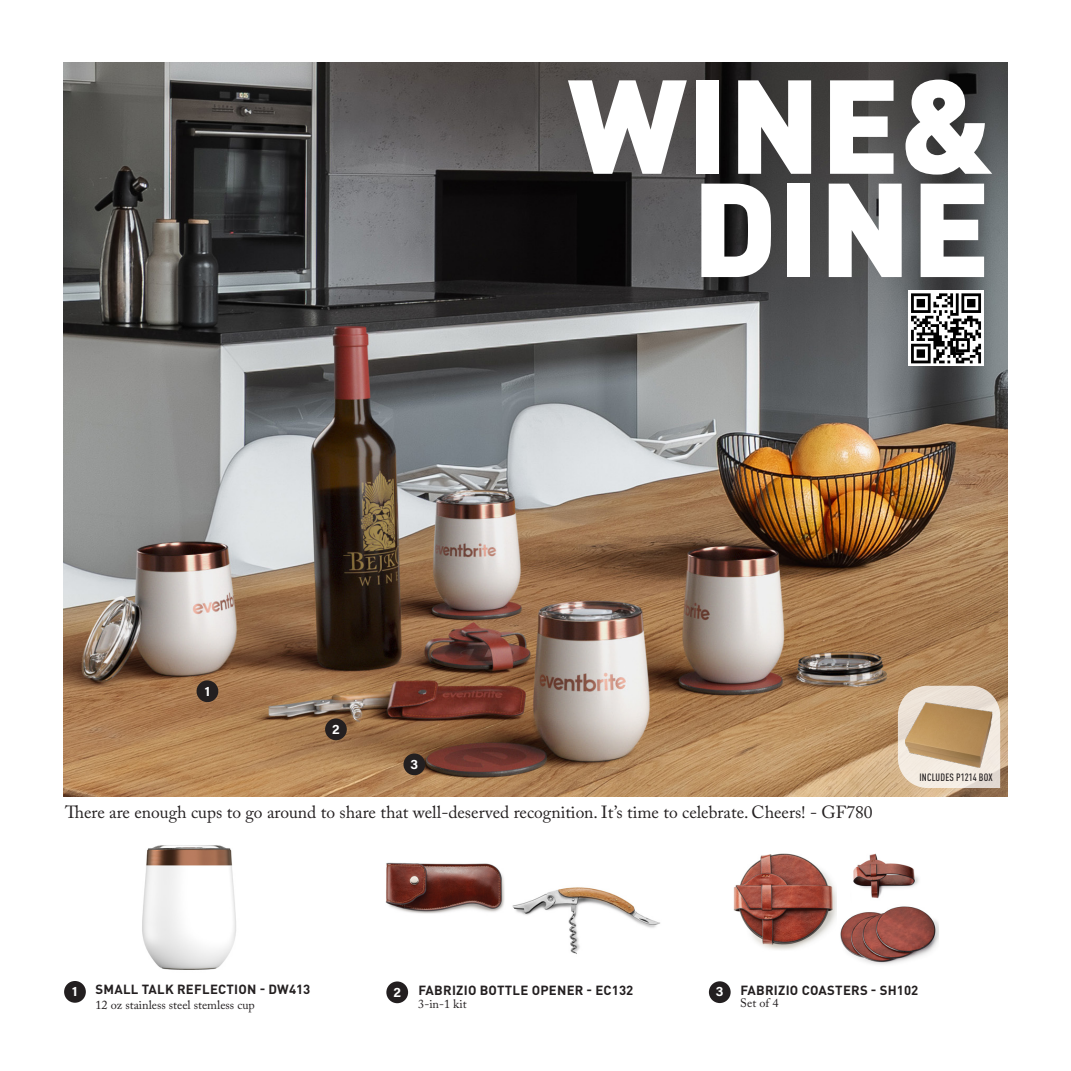
<style>
.page{position:relative;width:1071px;height:1071px;background:#fff}
.page>*{position:absolute;margin:0;border:0;box-sizing:border-box;transform-origin:0 0}
.t1{font:900 131.25px/103.2px "DIN Pro";color:#fff;text-align:right}
.t2{font:17.5px "Adobe Caslon Pro";color:#231f20}
.t3{font:700 13.12px "DIN Pro";letter-spacing:.02em;color:#231f20}
.t4{font:700 13.12px "Acumin Pro";color:#fff}
.t5{font:12.25px "Adobe Caslon Pro";color:#231f20}
.t6{font:500 condensed 10.5px "DIN Pro";letter-spacing:.01em;color:#231f20}
</style>
<div class="page">
<img style="left:63px;top:63px;width:945px;height:733px">
<img style="left:836px;top:853px;width:103px;height:112px">
<img style="left:385px;top:862px;width:120px;height:52px">
<img style="left:512px;top:887px;width:148px;height:67px">
<img style="left:733px;top:853px;width:103px;height:97px">
<img style="left:142px;top:845px;width:94px;height:125px">
<div style="left:64px;top:981px;width:22px;height:22px;background:#231f20;border-radius:50%"></div>
<div style="left:386px;top:981px;width:22px;height:22px;background:#231f20;border-radius:50%"></div>
<div style="left:709px;top:981px;width:22px;height:22px;background:#231f20;border-radius:50%"></div>
<svg style="left:898px;top:686px;width:102px;height:102px;background:#e5d7c8"></svg>
<img style="left:905px;top:696px;width:93px;height:78px">
<div style="left:197px;top:680px;width:21px;height:22px;background:#231f20;border-radius:50%"></div>
<div style="left:325px;top:719px;width:22px;height:21px;background:#231f20;border-radius:50%"></div>
<div style="left:404px;top:753px;width:21px;height:22px;background:#231f20;border-radius:50%"></div>
<div style="left:908px;top:291px;width:76px;height:75px;background:#fff"></div>
<svg style="left:911px;top:293px;width:70px;height:70px"></svg>
<p class="t1" style="left:568px;top:58px;width:426px">WINE&amp;<br>DINE</p>
<p class="t4" style="left:205px;top:682px;width:7px">1</p>
<p class="t4" style="left:332px;top:720px;width:9px">2</p>
<p class="t4" style="left:411px;top:755px;width:9px">3</p>
<p class="t6" style="left:919px;top:770px;width:75px">INCLUDES P1214 BOX</p>
<p class="t2" style="left:65px;top:802px;width:809px">There are enough cups to go around to share that well-deserved recognition. It’s time to celebrate. Cheers! - GF780</p>
<p class="t3" style="left:96px;top:979px;width:216px">SMALL TALK REFLECTION - DW413</p>
<p class="t5" style="left:95px;top:998px;width:161px">12 oz stainless steel stemless cup</p>
<p class="t4" style="left:72px;top:982px;width:7px">1</p>
<p class="t4" style="left:393px;top:983px;width:9px">2</p>
<p class="t3" style="left:740px;top:979px;width:179px">FABRIZIO COASTERS - SH102</p>
<p class="t5" style="left:740px;top:996px;width:40px">Set of 4</p>
<p class="t3" style="left:418px;top:979px;width:216px">FABRIZIO BOTTLE OPENER - EC132</p>
<p class="t5" style="left:418px;top:996px;width:50px">3-in-1 kit</p>
<p class="t4" style="left:716px;top:983px;width:9px">3</p>
</div>
